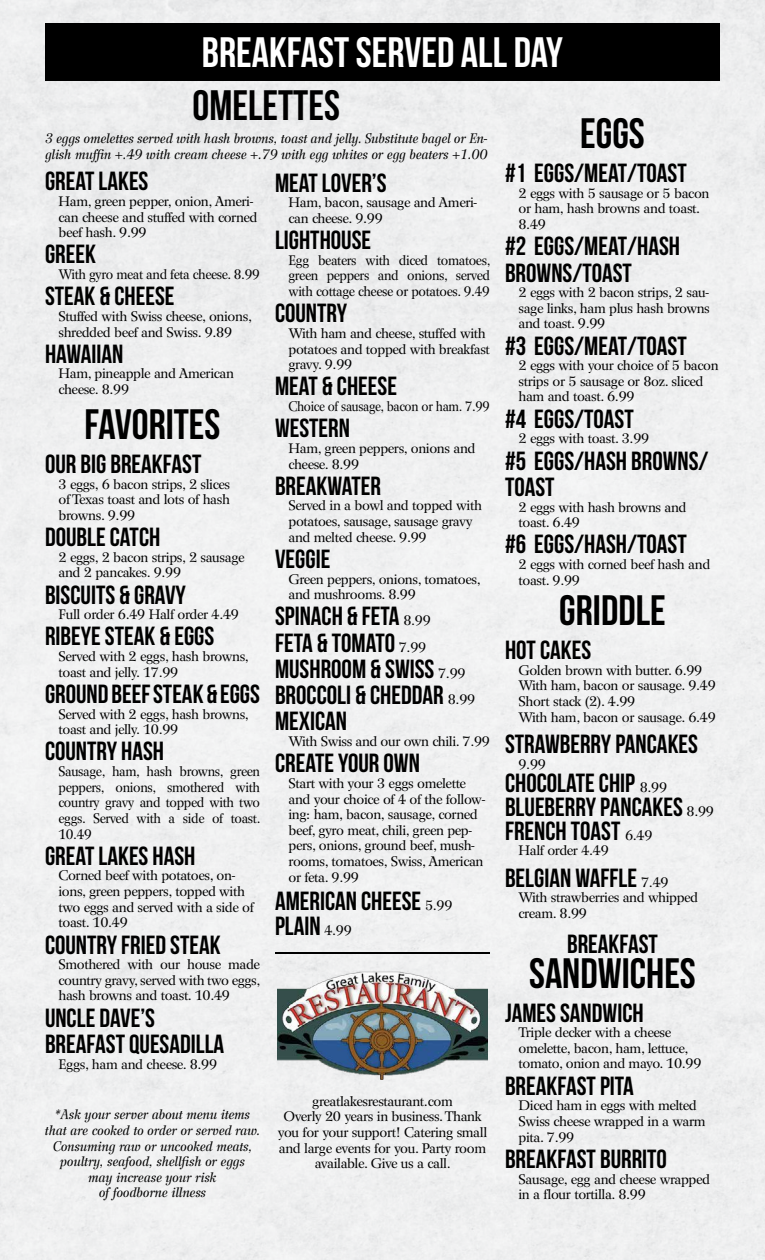
<style>
.page{position:relative;width:765px;height:1260px;background:#eff0f0}
.page>*{position:absolute;margin:0;border:0;box-sizing:border-box;transform-origin:0 0}
.t1{font:42.5px "Bebas Neue";color:#000}
.t2{font:42.5px "Bebas Neue";color:#fff}
.t3{font:26.25px/26.2px "Bebas Neue";color:#000}
.t4{font:13.75px/15.6px "Wilke LT Std";letter-spacing:-.025em;color:#000}
.t5{font:italic 13.75px/15.6px "Wilke LT Std";letter-spacing:-.025em;color:#000;text-align:center}
.t6{font:13.75px/15.6px "Wilke LT Std";letter-spacing:-.025em;color:#000;text-align:justify;scale:.95 1}
.t7{font:13.75px "Wilke LT Std";letter-spacing:-.025em;color:#000;scale:.9 1}
.s1{font-family:"Wilke LT Std";font-size:13.75px}
</style>
<div class="page">
<div style="left:45px;top:24px;width:675px;height:57px;background:#000"></div>
<hr style="left:275px;top:952px;width:215px;height:2px;background:#000">
<img style="left:277px;top:971px;width:210px;height:109px">
<h1 class="t2" style="left:202px;top:29px;width:363px">BREAKFAST SERVED ALL DAY</h1>
<h1 class="t1" style="left:193px;top:82px;width:149px">OMELETTES</h1>
<p class="t5" style="left:45px;top:131px;width:444px;text-align:left">3 eggs omelettes served with hash browns, toast and jelly. Substitute bagel or En&shy;glish muffin +.49 with cream cheese +.79 with egg whites or egg beaters +1.00</p>
<h2 class="t3" style="left:275px;top:169px;width:113px">MEAT LOVER’S</h2>
<p class="t4" style="left:289px;top:195px;width:190px">Ham, bacon, sausage and Ameri&shy;can cheese. 9.99</p>
<h2 class="t3" style="left:275px;top:227px;width:98px">LIGHTHOUSE</h2>
<p class="t6" style="left:289px;top:252px;width:214px">Egg beaters with diced tomatoes, green peppers and onions, served with cottage cheese or potatoes. 9.49</p>
<h2 class="t3" style="left:275px;top:300px;width:74px">COUNTRY</h2>
<p class="t4" style="left:289px;top:325px;width:203px">With ham and cheese, stuffed with potatoes and topped with breakfast gravy. 9.99</p>
<h2 class="t3" style="left:275px;top:373px;width:124px">MEAT &amp; CHEESE</h2>
<p class="t7" style="left:289px;top:398px;width:225px">Choice of sausage, bacon or ham. 7.99</p>
<h2 class="t3" style="left:275px;top:415px;width:77px">WESTERN</h2>
<p class="t4" style="left:289px;top:440px;width:188px">Ham, green peppers, onions and cheese. 8.99</p>
<h2 class="t3" style="left:275px;top:472px;width:108px">BREAKWATER</h2>
<p class="t4" style="left:289px;top:498px;width:195px">Served in a bowl and topped with potatoes, sausage, sausage gravy and melted cheese. 9.99</p>
<h2 class="t3" style="left:275px;top:545px;width:57px">VEGGIE</h2>
<p class="t4" style="left:289px;top:571px;width:194px">Green peppers, onions, tomatoes, and mushrooms. 8.99</p>
<h2 class="t3" style="left:275px;top:603px;width:202px">SPINACH &amp; FETA <span class="s1">8.99<br></span>FETA &amp; TOMATO <span class="s1">7.99<br></span>MUSHROOM &amp; SWISS <span class="s1">7.99<br></span>BROCCOLI &amp; CHEDDAR <span class="s1">8.99<br></span>MEXICAN</h2>
<p class="t4" style="left:289px;top:734px;width:203px">With Swiss and our own chili. 7.99</p>
<h2 class="t3" style="left:275px;top:750px;width:146px">CREATE YOUR OWN</h2>
<p class="t4" style="left:289px;top:775px;width:198px">Start with your 3 eggs omelette and your choice of 4 of the follow&shy;ing: ham, bacon, sausage, corned beef, gyro meat, chili, green pep&shy;pers, onions, ground beef, mush&shy;rooms, tomatoes, Swiss, American or feta. 9.99</p>
<h2 class="t3" style="left:275px;top:889px;width:179px;line-height:25px">AMERICAN CHEESE <span class="s1">5.99<br></span>PLAIN <span class="s1">4.99</span></h2>
<h1 class="t1" style="left:580px;top:110px;width:66px">EGGS</h1>
<h2 class="t3" style="left:505px;top:160px;width:183px">#1 EGGS/MEAT/TOAST</h2>
<p class="t4" style="left:519px;top:185px;width:192px">2 eggs with 5 sausage or 5 bacon or ham, hash browns and toast.<br>8.49</p>
<h2 class="t3" style="left:505px;top:233px;width:177px">#2 EGGS/MEAT/HASH<br>BROWNS/TOAST</h2>
<p class="t4" style="left:519px;top:285px;width:193px;text-align:justify">2 eggs with 2 bacon strips, 2 sau&shy;sage links, ham plus hash browns and toast. 9.99</p>
<h2 class="t3" style="left:505px;top:332px;width:183px">#3 EGGS/MEAT/TOAST</h2>
<p class="t4" style="left:519px;top:358px;width:202px">2 eggs with your choice of 5 bacon strips or 5 sausage or 8oz. sliced ham and toast. 6.99</p>
<h2 class="t3" style="left:505px;top:405px;width:130px">#4 EGGS/TOAST</h2>
<p class="t4" style="left:519px;top:431px;width:132px">2 eggs with toast. 3.99</p>
<h2 class="t3" style="left:505px;top:447px;width:205px">#5 EGGS/HASH BROWNS/<br>TOAST</h2>
<p class="t4" style="left:519px;top:499px;width:170px">2 eggs with hash browns and toast. 6.49</p>
<h2 class="t3" style="left:505px;top:531px;width:183px">#6 EGGS/HASH/TOAST</h2>
<p class="t4" style="left:519px;top:557px;width:193px">2 eggs with corned beef hash and toast. 9.99</p>
<h2 class="t3" style="left:45px;top:168px;width:105px">GREAT LAKES</h2>
<p class="t4" style="left:58px;top:193px;width:201px">Ham, green pepper, onion, Ameri&shy;can cheese and stuffed with corned beef hash. 9.99</p>
<h2 class="t3" style="left:45px;top:241px;width:52px">GREEK</h2>
<p class="t6" style="left:58px;top:267px;width:214px">With gyro meat and feta cheese. 8.99</p>
<h2 class="t3" style="left:45px;top:283px;width:131px">STEAK &amp; CHEESE</h2>
<p class="t4" style="left:58px;top:308px;width:195px">Stuffed with Swiss cheese, onions, shredded beef and Swiss. 9.89</p>
<h2 class="t3" style="left:45px;top:340px;width:80px">HAWAIIAN</h2>
<p class="t4" style="left:58px;top:366px;width:177px">Ham, pineapple and American cheese. 8.99</p>
<h1 class="t1" style="left:84px;top:401px;width:138px">FAVORITES</h1>
<h2 class="t3" style="left:45px;top:450px;width:158px">OUR BIG BREAKFAST</h2>
<p class="t4" style="left:58px;top:476px;width:173px;text-align:justify">3 eggs, 6 bacon strips, 2 slices of Texas toast and lots of hash browns. 9.99</p>
<h2 class="t3" style="left:45px;top:524px;width:117px">DOUBLE CATCH</h2>
<p class="t4" style="left:58px;top:549px;width:188px">2 eggs, 2 bacon strips, 2 sausage and 2 pancakes. 9.99</p>
<h2 class="t3" style="left:45px;top:581px;width:142px">BISCUITS &amp; GRAVY</h2>
<p class="t4" style="left:58px;top:607px;width:182px">Full order 6.49 Half order 4.49</p>
<h2 class="t3" style="left:45px;top:623px;width:171px">RIBEYE STEAK &amp; EGGS</h2>
<p class="t4" style="left:58px;top:649px;width:192px">Served with 2 eggs, hash browns, toast and jelly. 17.99</p>
<h2 class="t3" style="left:45px;top:680px;width:216px">GROUND BEEF STEAK &amp; EGGS</h2>
<p class="t4" style="left:58px;top:706px;width:192px">Served with 2 eggs, hash browns, toast and jelly. 10.99</p>
<h2 class="t3" style="left:45px;top:738px;width:121px">COUNTRY HASH</h2>
<p class="t6" style="left:58px;top:764px;width:214px">Sausage, ham, hash browns, green peppers, onions, smothered with country gravy and topped with two eggs. Served with a side of toast.<br>10.49</p>
<h2 class="t3" style="left:45px;top:842px;width:152px">GREAT LAKES HASH</h2>
<p class="t4" style="left:58px;top:868px;width:197px">Corned beef with potatoes, on&shy;ions, green peppers, topped with two eggs and served with a side of toast. 10.49</p>
<h2 class="t3" style="left:45px;top:931px;width:177px">COUNTRY FRIED STEAK</h2>
<p class="t4" style="left:58px;top:957px;width:204px;text-align:justify">Smothered with our house made country gravy, served with two eggs, hash browns and toast. 10.49</p>
<h2 class="t3" style="left:45px;top:1004px;width:181px">UNCLE DAVE’S<br>BREAFAST QUESADILLA</h2>
<p class="t4" style="left:58px;top:1056px;width:160px">Eggs, ham and cheese. 8.99</p>
<h1 class="t1" style="left:559px;top:587px;width:108px">GRIDDLE</h1>
<h2 class="t3" style="left:505px;top:637px;width:88px">HOT CAKES</h2>
<p class="t4" style="left:519px;top:662px;width:199px">Golden brown with butter. 6.99<br>With ham, bacon or sausage. 9.49<br>Short stack (2). 4.99<br>With ham, bacon or sausage. 6.49</p>
<h2 class="t3" style="left:505px;top:730px;width:195px">STRAWBERRY PANCAKES</h2>
<p class="t4" style="left:519px;top:756px;width:29px">9.99</p>
<h2 class="t3" style="left:505px;top:771px;width:211px;line-height:23.8px">CHOCOLATE CHIP <span class="s1">8.99<br></span>BLUEBERRY PANCAKES <span class="s1">8.99<br></span>FRENCH TOAST <span class="s1">6.49</span></h2>
<p class="t4" style="left:519px;top:843px;width:92px">Half order 4.49</p>
<h2 class="t3" style="left:505px;top:864px;width:165px">BELGIAN WAFFLE <span class="s1">7.49</span></h2>
<p class="t4" style="left:519px;top:890px;width:181px">With strawberries and whipped cream. 8.99</p>
<h2 class="t3" style="left:567px;top:930px;width:92px">BREAKFAST</h2>
<h1 class="t1" style="left:529px;top:950px;width:168px">SANDWICHES</h1>
<h2 class="t3" style="left:505px;top:999px;width:140px">JAMES SANDWICH</h2>
<p class="t4" style="left:519px;top:1025px;width:185px">Triple decker with a cheese omelette, bacon, ham, lettuce, tomato, onion and mayo. 10.99</p>
<h2 class="t3" style="left:505px;top:1072px;width:130px">BREAKFAST PITA</h2>
<p class="t4" style="left:519px;top:1098px;width:189px">Diced ham in eggs with melted<br>Swiss cheese wrapped in a warm pita. 7.99</p>
<h2 class="t3" style="left:505px;top:1145px;width:163px">BREAKFAST BURRITO</h2>
<p class="t4" style="left:519px;top:1171px;width:193px">Sausage, egg and cheese wrapped in a flour tortilla. 8.99</p>
<p class="t4" style="left:278px;top:1093px;width:211px;text-align:center">greatlakesrestaurant.com<br>Overly 20 years in business. Thank you for your support! Catering small and large events for you. Party room available. Give us a call.</p>
<p class="t5" style="left:45px;top:1107px;width:217px">*Ask your server about menu items that are cooked to order or served raw.<br>Consuming raw or uncooked meats, poultry, seafood, shellfish or eggs<br>may increase your risk<br>of foodborne illness</p>
</div>
